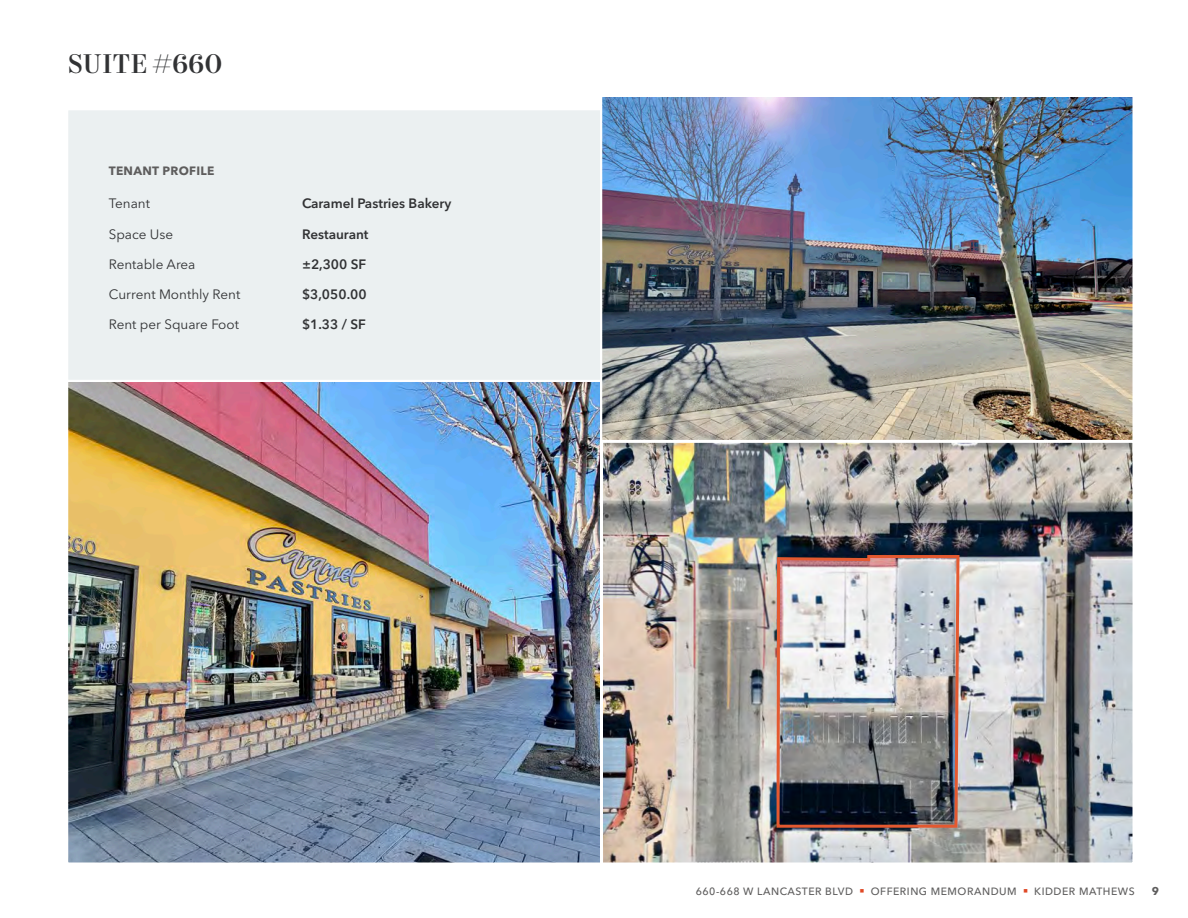
<style>
.page{position:relative;width:1188px;height:918px;background:#fff}
.page>*{position:absolute;margin:0;border:0;box-sizing:border-box;transform-origin:0 0}
.Headline_-_Level_2{font:500 27px "Mort Modern 09";color:#313234}
.Table_Input{font:13.5px "Avenir Next LT Pro";color:#313234}
.Table_Input_Emphasis{font:600 13.5px "Avenir Next LT Pro";color:#313234}
.Table_Title_-_Prop_O{font:700 12px "Avenir Next LT Pro";letter-spacing:.025em;color:#5e5d5d}
.t1{font:700 11.25px "Avenir Next LT Pro";color:#5e5d5d}
.t2{font:500 10.5px "Avenir Next LT Pro";letter-spacing:.05em;color:#5e5d5d}
.s1{color:#e04825}
</style>
<div class="page">
<img style="left:70px;top:384px;width:529px;height:477px">
<div style="left:67px;top:381px;width:535px;height:483px;border:2px solid #fff"></div>
<img style="left:605px;top:444px;width:526px;height:417px">
<div style="left:602px;top:441px;width:532px;height:423px;border:2px solid #fff"></div>
<div style="left:68px;top:110px;width:533px;height:271px;background:#ebf0f1"></div>
<div style="left:67px;top:109px;width:535px;height:272px;border:2px solid #fff"></div>
<img style="left:604px;top:98px;width:527px;height:340px">
<div style="left:601px;top:54px;width:533px;height:387px;border:2px solid #fff"></div>
<img style="left:775px;top:554px;width:186px;height:275px">
<p class="Headline_-_Level_2" style="left:68px;top:47px;width:156px">SUITE #660</p>
<p class="Table_Title_-_Prop_O" style="left:109px;top:164px;width:107px">TENANT PROFILE</p>
<p class="Table_Input" style="left:109px;top:196px;width:43px">Tenant</p>
<p class="Table_Input_Emphasis" style="left:302px;top:195px;width:151px">Caramel Pastries Bakery</p>
<p class="Table_Input" style="left:109px;top:226px;width:66px">Space Use</p>
<p class="Table_Input_Emphasis" style="left:302px;top:226px;width:68px">Restaurant</p>
<p class="Table_Input" style="left:109px;top:256px;width:88px">Rentable Area</p>
<p class="Table_Input_Emphasis" style="left:302px;top:256px;width:66px">±2,300 SF</p>
<p class="Table_Input" style="left:109px;top:286px;width:133px">Current Monthly Rent</p>
<p class="Table_Input_Emphasis" style="left:302px;top:286px;width:66px">$3,050.00</p>
<p class="Table_Input" style="left:109px;top:316px;width:132px">Rent per Square Foot</p>
<p class="Table_Input_Emphasis" style="left:302px;top:316px;width:65px">$1.33 / SF</p>
<p class="t2" style="left:696px;top:885px;width:441px">660-668 W LANCASTER BLVD <span class="s1">■</span> OFFERING MEMORANDUM <span class="s1">■</span> KIDDER MATHEWS</p>
<p class="t1" style="left:1152px;top:884px;width:9px">9</p>
</div>
